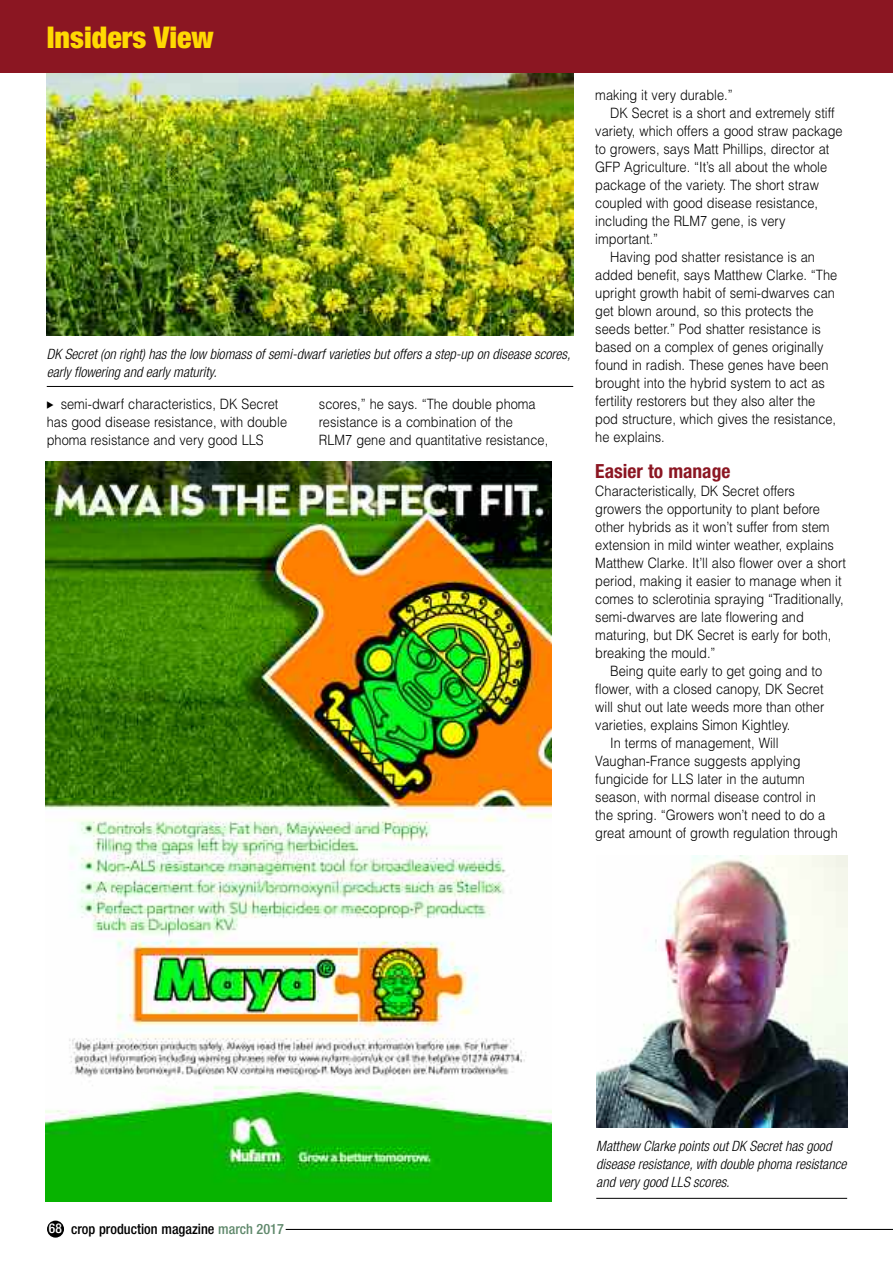
<style>
.page{position:relative;width:893px;height:1263px;background:#fff}
.page>*{position:absolute;margin:0;border:0;box-sizing:border-box;transform-origin:0 0}
.t1{font:900 condensed 30px "Helvetica Neue";color:#ffd902}
.t2{font:700 condensed 19.5px "Helvetica Neue";color:#8b1622}
.t3{font:300 14.25px/18px "Helvetica";color:#000;scale:.9 1}
.t4{font:italic 300 condensed 14.25px/18px "Helvetica Neue";color:#000}
.t5{font:500 condensed 14.25px "Helvetica Neue";color:#000}
.s1{font-size:13.5px;color:#fff}
.s2{color:#60896c}
</style>
<div class="page">
<img style="left:47px;top:72px;width:526px;height:263px">
<div style="left:0;top:0;width:893px;height:72px;background:#8b1622"></div>
<hr style="left:47px;top:386px;width:526px;height:1px;background:#000">
<hr style="left:596px;top:1198px;width:251px;height:1px;background:#000">
<img style="left:596px;top:856px;width:251px;height:272px">
<img style="left:45px;top:462px;width:506px;height:740px">
<div style="left:47px;top:1220px;width:17px;height:17px;background:#000;border-radius:50%"></div>
<hr style="left:286px;top:1229px;width:607px;height:1px;background:#000">
<h1 class="t1" style="left:47px;top:27px;width:168px">Insiders View</h1>
<p class="t4" style="left:47px;top:346px;width:525px">DK Secret (on right) has the low biomass of semi-dwarf varieties but offers a step-up on disease scores, early flowering and early maturity.</p>
<p class="t3" style="left:47px;top:395px;width:269px;text-indent:14px">semi-dwarf characteristics, DK Secret has good disease resistance, with double phoma resistance and very good LLS</p>
<p class="t3" style="left:319px;top:395px;width:256px">scores,” he says. “The double phoma resistance is a combination of the<br>RLM7 gene and quantitative resistance,</p>
<p class="t3" style="left:595px;top:86px;width:154px">making it very durable.”</p>
<p class="t3" style="left:610px;top:104px;width:251px">DK Secret is a short and extremely stiff</p>
<p class="t3" style="left:595px;top:122px;width:276px">variety, which offers a good straw package</p>
<p class="t3" style="left:595px;top:140px;width:262px">to growers, says Matt Phillips, director at</p>
<p class="t3" style="left:595px;top:158px;width:259px">GFP Agriculture. “It’s all about the whole</p>
<p class="t3" style="left:595px;top:176px;width:250px">package of the variety. The short straw</p>
<p class="t3" style="left:595px;top:194px;width:249px">coupled with good disease resistance,</p>
<p class="t3" style="left:595px;top:212px;width:213px">including the RLM7 gene, is very</p>
<p class="t3" style="left:595px;top:230px;width:71px">important.”</p>
<p class="t3" style="left:610px;top:248px;width:229px">Having pod shatter resistance is an</p>
<p class="t3" style="left:595px;top:266px;width:270px">added benefit, says Matthew Clarke. “The</p>
<p class="t3" style="left:595px;top:284px;width:268px">upright growth habit of semi-dwarves can</p>
<p class="t3" style="left:595px;top:302px;width:244px">get blown around, so this protects the</p>
<p class="t3" style="left:595px;top:320px;width:252px">seeds better.” Pod shatter resistance is</p>
<p class="t3" style="left:595px;top:338px;width:255px">based on a complex of genes originally</p>
<p class="t3" style="left:595px;top:356px;width:261px">found in radish. These genes have been</p>
<p class="t3" style="left:595px;top:374px;width:257px">brought into the hybrid system to act as</p>
<p class="t3" style="left:595px;top:392px;width:246px">fertility restorers but they also alter the</p>
<p class="t3" style="left:595px;top:410px;width:269px">pod structure, which gives the resistance,</p>
<p class="t3" style="left:595px;top:428px;width:79px">he explains.</p>
<h2 class="t2" style="left:595px;top:464px;width:137px">Easier to manage</h2>
<p class="t3" style="left:595px;top:482px;width:223px">Characteristically, DK Secret offers</p>
<p class="t3" style="left:595px;top:500px;width:251px">growers the opportunity to plant before</p>
<p class="t3" style="left:595px;top:518px;width:262px">other hybrids as it won’t suffer from stem</p>
<p class="t3" style="left:595px;top:536px;width:267px">extension in mild winter weather, explains</p>
<p class="t3" style="left:595px;top:554px;width:280px">Matthew Clarke. It’ll also flower over a short</p>
<p class="t3" style="left:595px;top:572px;width:275px">period, making it easier to manage when it</p>
<p class="t3" style="left:595px;top:590px;width:277px">comes to sclerotinia spraying “Traditionally,</p>
<p class="t3" style="left:595px;top:608px;width:233px">semi-dwarves are late flowering and</p>
<p class="t3" style="left:595px;top:626px;width:264px">maturing, but DK Secret is early for both,</p>
<p class="t3" style="left:595px;top:644px;width:135px">breaking the mould.”</p>
<p class="t3" style="left:610px;top:662px;width:237px">Being quite early to get going and to</p>
<p class="t3" style="left:595px;top:680px;width:255px">flower, with a closed canopy, DK Secret</p>
<p class="t3" style="left:595px;top:698px;width:256px">will shut out late weeds more than other</p>
<p class="t3" style="left:595px;top:716px;width:218px">varieties, explains Simon Kightley.</p>
<p class="t3" style="left:610px;top:734px;width:189px">In terms of management, Will</p>
<p class="t3" style="left:595px;top:752px;width:230px">Vaughan-France suggests applying</p>
<p class="t3" style="left:595px;top:770px;width:234px">fungicide for LLS later in the autumn</p>
<p class="t3" style="left:595px;top:788px;width:247px">season, with normal disease control in</p>
<p class="t3" style="left:595px;top:806px;width:257px">the spring. “Growers won’t need to do a</p>
<p class="t3" style="left:595px;top:824px;width:271px">great amount of growth regulation through</p>
<p class="t5" style="left:49px;top:1224px;width:237px"><span class="s1">68</span> crop production magazine <span class="s2">march 2017</span></p>
<p class="t4" style="left:596px;top:1138px;width:252px">Matthew Clarke points out DK Secret has good disease resistance, with double phoma resistance and very good LLS scores.</p>
</div>
